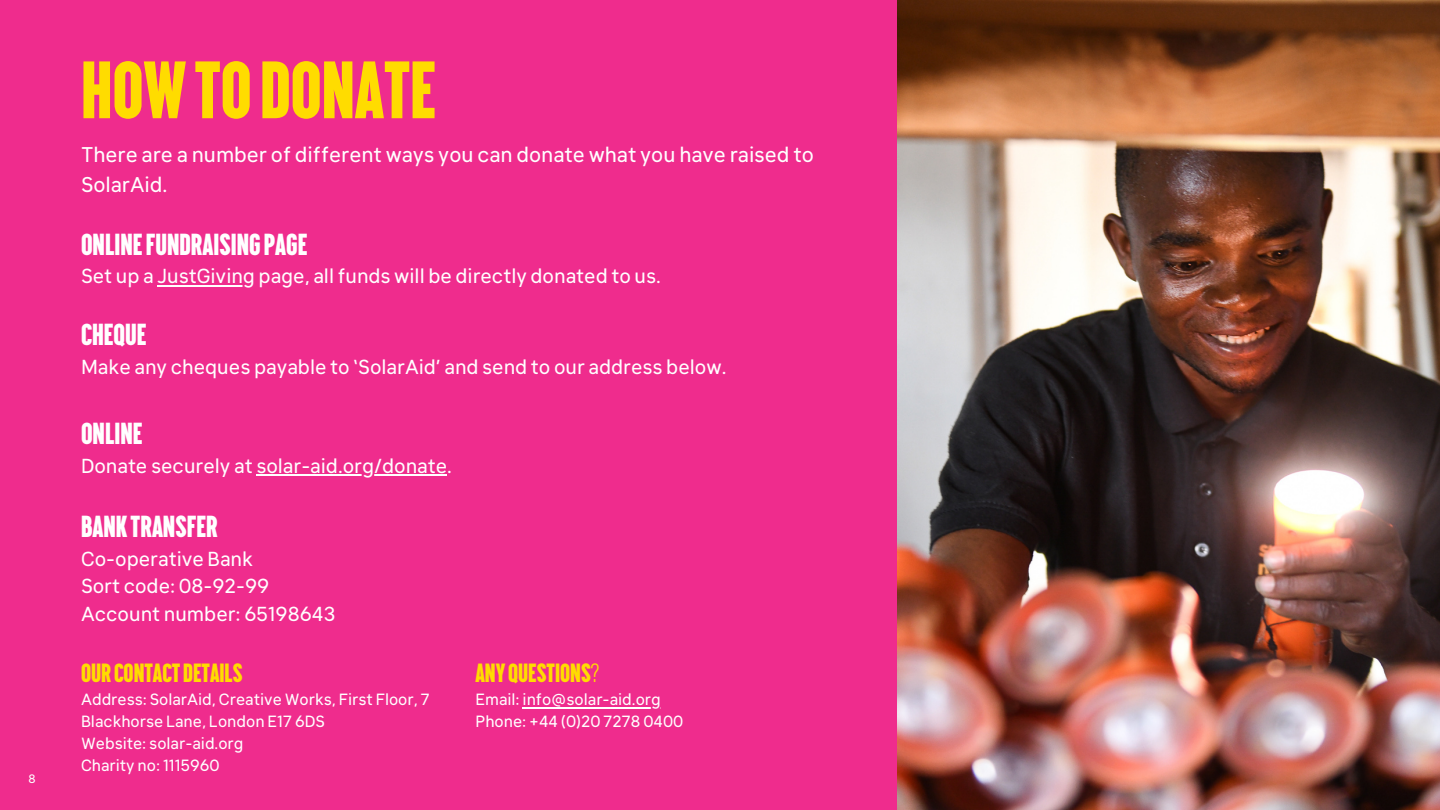
<style>
.page{position:relative;width:1440px;height:810px;background:#ef2c8d}
.page>*{position:absolute;margin:0;border:0;box-sizing:border-box;transform-origin:0 0}
.t1{font:900 80px "Graph FF Condensed";color:#ffdc00}
.t2{font:900 30px "Graph FF Condensed";color:#fff}
.t3{font:900 26px "Graph FF Condensed";color:#ffdc00}
.t4{font:21px/29.2px "Klima";color:#fff}
.t5{font:20px/27.8px "Klima";color:#fff}
.t6{font:16px/21.8px "Klima";color:#fff}
.t7{font:12px "Klima";color:#fff}
</style>
<div class="page">
<img style="left:898px;top:0;width:542px;height:810px">
<hr style="left:157px;top:285px;width:98px;height:1px;background:#fff">
<hr style="left:256px;top:474px;width:191px;height:2px;background:#fff">
<hr style="left:523px;top:707px;width:138px;height:1px;background:#fff">
<h1 class="t7" style="left:28px;top:772px;width:9px">8</h1>
<h1 class="t1" style="left:81px;top:44px;width:357px">HOWTODONATE</h1>
<h1 class="t4" style="left:81px;top:141px;width:734px">There are a number of different ways you can donate what you have raised to<br>SolarAid.</h1>
<h1 class="t2" style="left:81px;top:227px;width:228px">ONLINEFUNDRAISINGPAGE</h1>
<h1 class="t5" style="left:81px;top:263px;width:581px">Set up a JustGiving page, all funds will be directly donated to us.</h1>
<p class="t2" style="left:81px;top:318px;width:67px">CHEQUE</p>
<p class="t5" style="left:81px;top:353px;width:647px">Make any cheques payable to ‘SolarAid’ and send to our address below.</p>
<h1 class="t2" style="left:81px;top:416px;width:63px">ONLINE</h1>
<h1 class="t5" style="left:81px;top:452px;width:373px">Donate securely at solar-aid.org/donate.</h1>
<p class="t2" style="left:81px;top:509px;width:138px">BANKTRANSFER</p>
<p class="t5" style="left:81px;top:545px;width:256px">Co-operative Bank<br>Sort code: 08-92-99<br>Account number: 65198643</p>
<p class="t3" style="left:81px;top:658px;width:163px">OURCONTACTDETAILS</p>
<p class="t6" style="left:81px;top:689px;width:350px">Address: SolarAid, Creative Works, First Floor, 7<br>Blackhorse Lane, London E17 6DS</p>
<p class="t6" style="left:81px;top:733px;width:164px">Website: solar-aid.org</p>
<p class="t6" style="left:81px;top:755px;width:140px">Charity no: 1115960</p>
<p class="t3" style="left:475px;top:658px;width:125px">ANYQUESTIONS?</p>
<p class="t6" style="left:475px;top:689px;width:209px">Email: info@solar-aid.org<br>Phone: +44 (0)20 7278 0400</p>
</div>
